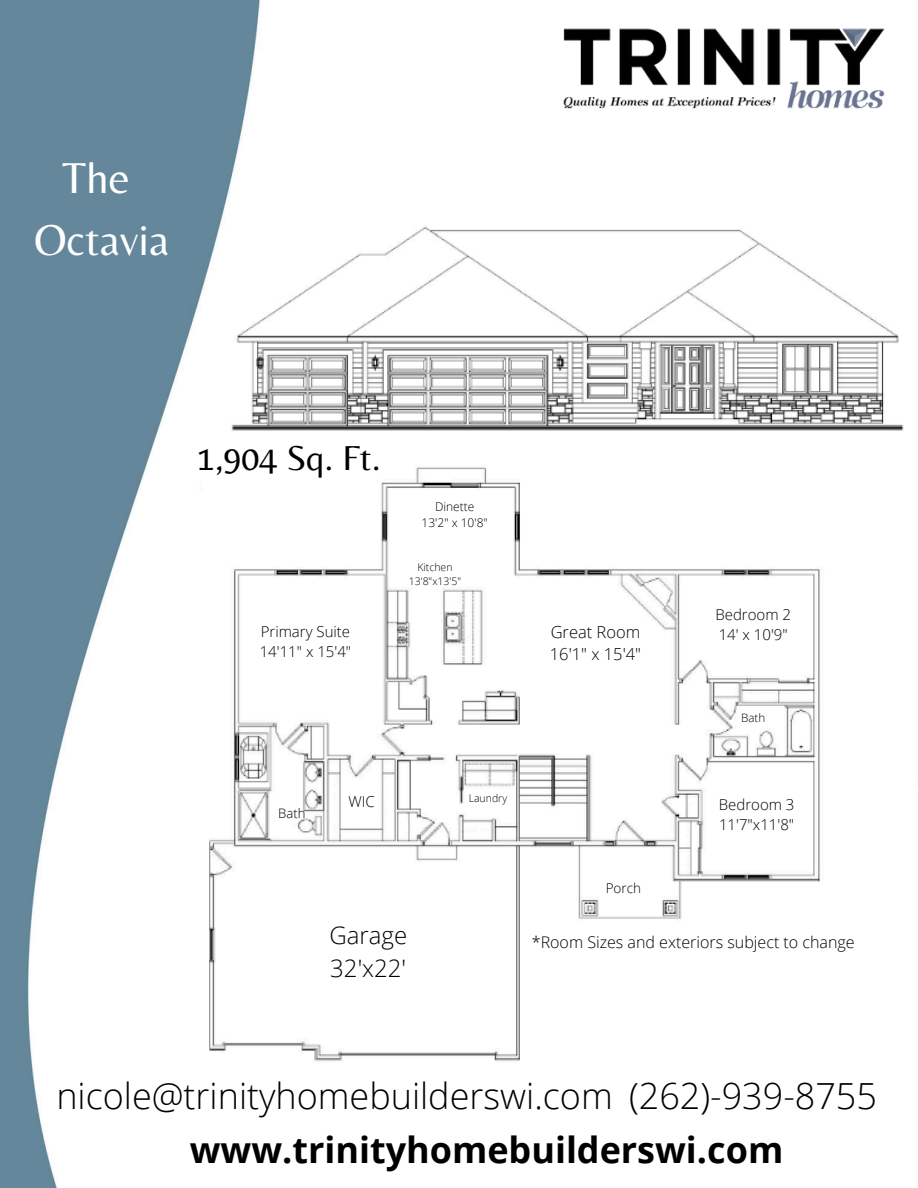
<style>
.page{position:relative;width:918px;height:1188px;background:#fff}
.page>*{position:absolute;margin:0;border:0;box-sizing:border-box;transform-origin:0 0}
.t1{font:45px/61.8px "Belleza";color:#fff;text-align:center}
.t2{font:300 36px "Open Sans";color:#000}
.t3{font:700 36px "Open Sans";color:#000}
.t4{font:36px "Belleza";color:#000}
.t5{font:300 24px "Open Sans";color:#000}
.t6{font:300 16.5px/22.5px "Open Sans";color:#000}
.t7{font:300 16.05px "Open Sans";color:#000}
.t8{font:300 15px/20.2px "Open Sans";color:#000}
.t9{font:300 13.5px "Open Sans";color:#000}
.t10{font:300 13.05px "Open Sans";color:#000}
.t11{font:300 12px "Open Sans";color:#000}
.t12{font:300 11.55px "Open Sans";color:#000}
.t13{font:300 10.5px "Open Sans";color:#000}
</style>
<div class="page">
<img style="left:0;top:0;width:260px;height:1188px">
<img style="left:563px;top:28px;width:322px;height:81px">
<img style="left:231px;top:196px;width:673px;height:238px">
<img style="left:209px;top:464px;width:611px;height:599px">
<p class="t1" style="left:34px;top:146px;width:136px">The<br>Octavia</p>
<h6 class="t4" style="left:197px;top:437px;width:185px">1,904 Sq. Ft.</h6>
<p class="t8" style="left:260px;top:621px;width:93px">Primary Suite<br>14'11" x 15'4"</p>
<h6 class="t11" style="left:435px;top:498px;width:41px">Dinette</h6>
<p class="t11" style="left:422px;top:514px;width:68px">13'2" x 10'8"</p>
<p class="t13" style="left:417px;top:560px;width:37px">Kitchen</p>
<h5 class="t13" style="left:409px;top:574px;width:54px">13'8"x13'5"</h5>
<h6 class="t6" style="left:550px;top:620px;width:93px">Great Room<br>16'1" x 15'4"</h6>
<p class="t10" style="left:278px;top:805px;width:29px">Bath</p>
<p class="t8" style="left:348px;top:791px;width:28px">WIC</p>
<p class="t13" style="left:469px;top:791px;width:40px">Laundry</p>
<h6 class="t9" style="left:606px;top:878px;width:37px">Porch</h6>
<h4 class="t8" style="left:715px;top:604px;width:77px">Bedroom 2<br>14' x 10'9"</h4>
<p class="t12" style="left:741px;top:710px;width:26px">Bath</p>
<p class="t8" style="left:719px;top:794px;width:77px">Bedroom 3<br>11'7"x11'8"</p>
<h6 class="t5" style="left:329px;top:919px;width:79px">Garage</h6>
<p class="t7" style="left:532px;top:931px;width:324px">*Room Sizes and exteriors subject to change</p>
<h6 class="t5" style="left:330px;top:951px;width:77px">32'x22'</h6>
<p class="t2" style="left:56px;top:1070px;width:558px">nicole@trinityhomebuilderswi.com</p>
<h3 class="t2" style="left:629px;top:1070px;width:249px">(262)-939-8755</h3>
<h1 class="t3" style="left:190px;top:1125px;width:595px">www.trinityhomebuilderswi.com</h1>
</div>
